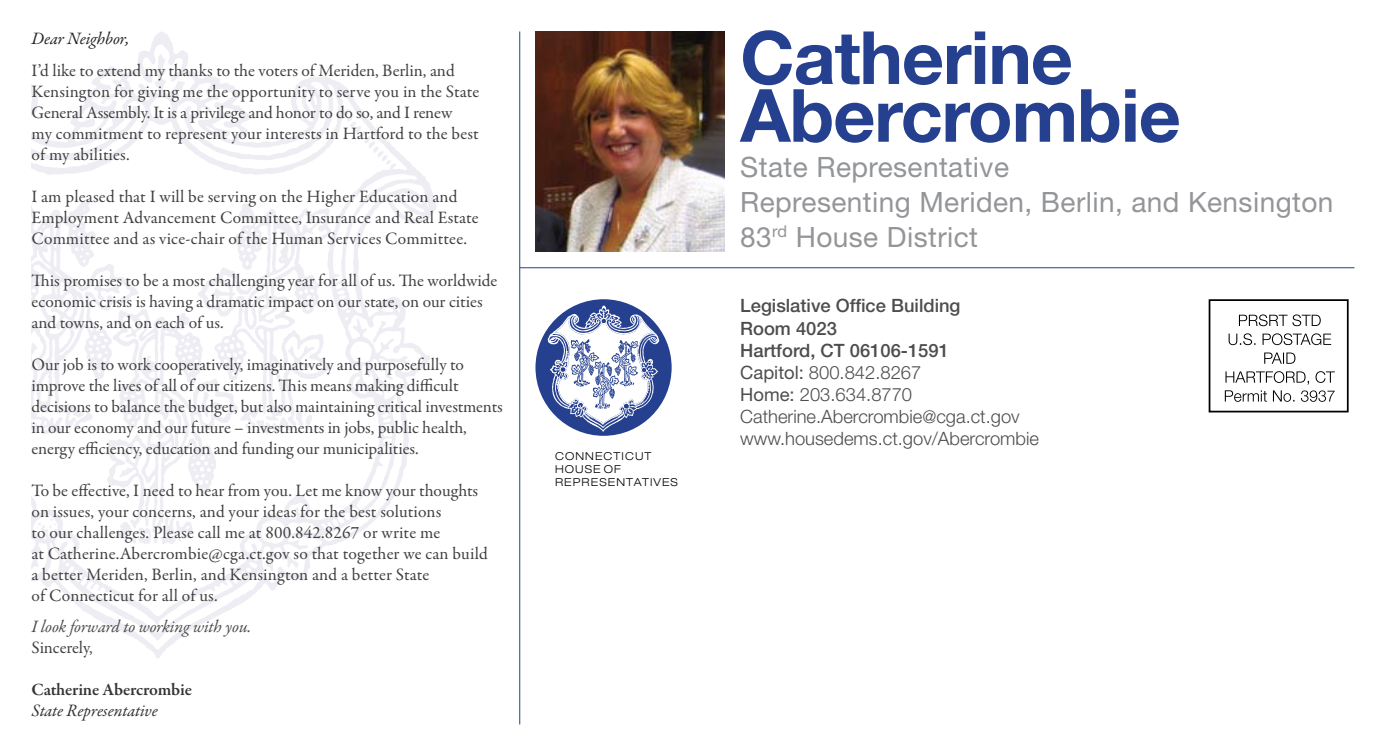
<style>
.page{position:relative;width:1386px;height:756px;background:#fff}
.page>*{position:absolute;margin:0;border:0;box-sizing:border-box;transform-origin:0 0}
.t1{font:700 73.5px/57.8px "Helvetica Neue LT Std";letter-spacing:-.015em;color:#25408f}
.t2{font:28px/35px "Helvetica Neue LT Std";letter-spacing:.015em;color:#939598}
.t3{font:300 18.38px/22.2px "Helvetica Neue LT Std";color:#4d4d4f}
.t4{font:17.5px/21px "Garamond Premr Pro";color:#404040}
.t5{font:italic 17.5px/21px "Garamond Premr Pro";letter-spacing:-.01em;color:#4d4d4d}
.t6{font:600 17.5px "Garamond Premr Pro";letter-spacing:-.015em;color:#333}
.t7{font:italic 17.5px "Garamond Premr Pro";letter-spacing:-.01em;color:#333}
.t8{font:italic 17.5px "Garamond Premr Pro";letter-spacing:-.005em;color:#262626}
.t9{font:300 expanded 10.85px/13.1px "Helvetica Neue LT Std";letter-spacing:.1em;color:#000}
.s1{font-size:16.62px}
.s2{font-style:normal;color:#404040}
.s3{font-style:normal}
.s4{font-weight:500}
.s5{font-weight:400}
.s6{font-size:17.5px}
</style>
<div class="page">
<svg style="left:32px;top:187px;width:405px;height:463px"></svg>
<svg style="left:32px;top:32px;width:398px;height:418px"></svg>
<svg style="left:345px;top:116px;width:46px;height:48px"></svg>
<svg style="left:32px;top:199px;width:301px;height:345px"></svg>
<svg style="left:1225px;top:371px;width:110px;height:31px"></svg>
<svg style="left:1264px;top:353px;width:31px;height:11px"></svg>
<svg style="left:1229px;top:333px;width:102px;height:12px"></svg>
<svg style="left:1239px;top:315px;width:82px;height:11px"></svg>
<div style="left:1209px;top:299px;width:140px;height:113px;border:2px solid #000"></div>
<div style="left:536px;top:299px;width:136px;height:137px;background:#25408f;border-radius:50%"></div>
<svg style="left:548px;top:305px;width:111px;height:127px"></svg>
<hr style="left:519px;top:32px;width:1px;height:692px;background:#25408f">
<hr style="left:520px;top:267px;width:834px;height:1px;background:#25408f">
<img style="left:536px;top:32px;width:188px;height:220px">
<svg style="left:151px;top:650px;width:14px;height:8px"></svg>
<p class="t8" style="left:32px;top:28px;width:99px">Dear Neighbor,</p>
<p class="t4" style="left:32px;top:60px;width:449px">I’d like to extend my thanks to the voters of Meriden, Berlin, and Kensington for giving me the opportunity to serve you in the State General Assembly. It is a privilege and honor to do so, and I renew<br>my commitment to represent your interests in Hartford to the best of my abilities.</p>
<p class="t4" style="left:32px;top:186px;width:449px">I am pleased that I will be serving on the Higher Education and<br>Employment Advancement Committee, Insurance and Real Estate<br>Committee and as vice-chair of the Human Services Committee.</p>
<p class="t4" style="left:32px;top:270px;width:467px">This promises to be a most challenging year for all of us. The worldwide economic crisis is having a dramatic impact on our state, on our cities and towns, and on each of us.</p>
<p class="t4" style="left:32px;top:354px;width:473px">Our job is to work cooperatively, imaginatively and purposefully to improve the lives of all of our citizens. This means making difficult decisions to balance the budget, but also maintaining critical investments in our economy and our future – investments in jobs, public health, energy efficiency, education and funding our municipalities.</p>
<p class="t4" style="left:32px;top:480px;width:458px">To be effective, I need to hear from you. Let me know your thoughts on issues, your concerns, and your ideas for the best solutions<br>to our challenges. Please call me at 800.842.8267 or write me<br>at Catherine.Abercrombie<span class="s1">@</span>cga.ct.gov so that together we can build a better Meriden, Berlin, and Kensington and a better State<br>of Connecticut for all of us.</p>
<p class="t5" style="left:32px;top:617px;width:222px">I look forward to working with you.<br><span class="s2">Sincerely</span><span class="s3">,</span></p>
<p class="t6" style="left:32px;top:679px;width:162px">Catherine Abercrombie</p>
<p class="t7" style="left:32px;top:700px;width:128px">State Representative</p>
<p class="t9" style="left:555px;top:450px;width:124px">CONNECTICUT<br>HOUSE OF<br>REPRESENTATIVES</p>
<h1 class="t1" style="left:740px;top:27px;width:442px">Catherine<br>Abercrombie</h1>
<h2 class="t2" style="left:740px;top:149px;width:595px">State Representative<br>Representing Meriden, Berlin, and Kensington<br>83<sup>rd</sup> House District</h2>
<p class="t3" style="left:740px;top:294px;width:300px"><span class="s4">Legislative Office Building<br>Room 4023<br>Hartford, CT 06106-1591<br></span><span class="s5">Capitol:</span> 800.842.8267<br><span class="s5">Home:</span> 203.634.8770<br>Catherine.Abercrombie<span class="s6">@</span>cga.ct.gov www.housedems.ct.gov/Abercrombie</p>
</div>
